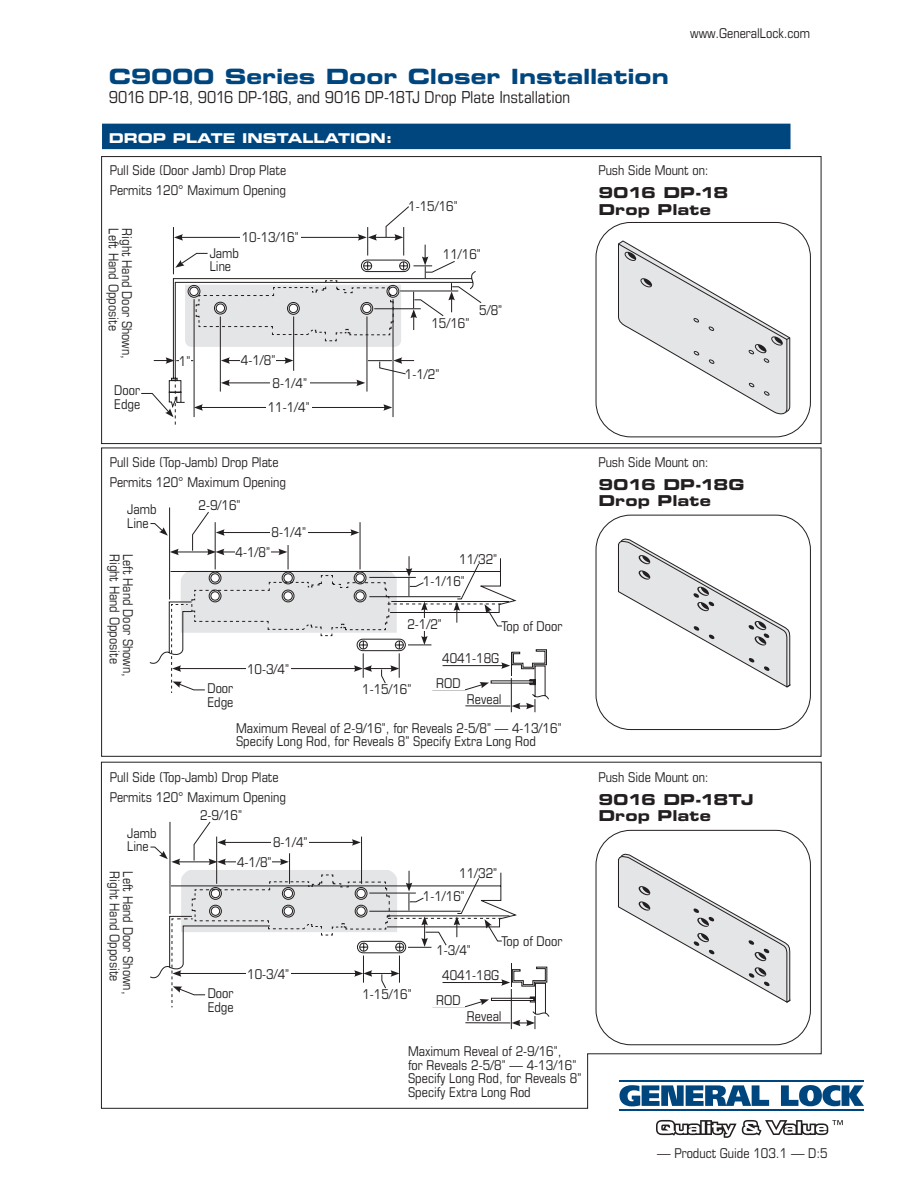
<style>
.page{position:relative;width:918px;height:1188px;background:#fff}
.page>*{position:absolute;margin:0;border:0;box-sizing:border-box;transform-origin:0 0}
.Blue-Title-content{font:21px "Eurostile Bold Extended Two";color:#00467e}
.Blue-Title-content-2{font:condensed 16.5px "Eurostile";color:#231f20}
.part{font:15px/16.5px "Eurostile Bold Extended Two";letter-spacing:-.04em;color:#231f20}
.part-2{font:condensed 13.5px/13.5px "Eurostile";color:#231f20}
.Body_Bold{font:13.5px "Eurostile Bold Extended Two";color:#fff}
</style>
<div class="page">
<svg style="left:656px;top:1120px;width:187px;height:18px"></svg>
<hr style="left:620px;top:1080px;width:244px;height:2px;background:#00467e">
<hr style="left:620px;top:1109px;width:244px;height:2px;background:#00467e">
<svg style="left:822px;top:1085px;width:42px;height:21px"></svg>
<div style="left:102px;top:124px;width:689px;height:25px;background:#00467e"></div>
<svg style="left:171px;top:274px;width:244px;height:135px"></svg>
<svg style="left:141px;top:378px;width:35px;height:47px"></svg>
<hr style="left:173px;top:227px;width:1px;height:47px;background:#231f20">
<svg style="left:174px;top:206px;width:308px;height:141px"></svg>
<hr style="left:194px;top:299px;width:1px;height:118px;background:#231f20">
<hr style="left:220px;top:316px;width:1px;height:76px;background:#231f20">
<hr style="left:293px;top:316px;width:1px;height:55px;background:#231f20">
<hr style="left:367px;top:316px;width:1px;height:76px;background:#231f20">
<hr style="left:393px;top:299px;width:1px;height:118px;background:#231f20">
<svg style="left:154px;top:357px;width:39px;height:7px"></svg>
<hr style="left:200px;top:407px;width:186px;height:1px;background:#231f20">
<svg style="left:383px;top:404px;width:9px;height:7px"></svg>
<svg style="left:194px;top:404px;width:9px;height:7px"></svg>
<div style="left:266px;top:402px;width:45px;height:13px;background:#fff"></div>
<hr style="left:227px;top:383px;width:132px;height:1px;background:#231f20">
<svg style="left:356px;top:380px;width:9px;height:6px"></svg>
<svg style="left:221px;top:380px;width:9px;height:6px"></svg>
<div style="left:270px;top:377px;width:40px;height:13px;background:#fff"></div>
<hr style="left:227px;top:360px;width:60px;height:1px;background:#231f20">
<svg style="left:284px;top:357px;width:9px;height:7px"></svg>
<svg style="left:221px;top:357px;width:9px;height:7px"></svg>
<div style="left:240px;top:355px;width:36px;height:13px;background:#fff"></div>
<div style="left:179px;top:355px;width:12px;height:12px;background:#fff"></div>
<div style="left:405px;top:368px;width:35px;height:12px;background:#fff"></div>
<svg style="left:368px;top:357px;width:46px;height:17px"></svg>
<svg style="left:101px;top:762px;width:721px;height:347px"></svg>
<div style="left:596px;top:222px;width:215px;height:215px;border:1px solid #231f20;border-radius:35px"></div>
<svg style="left:618px;top:240px;width:172px;height:175px"></svg>
<div style="left:596px;top:515px;width:215px;height:215px;border:1px solid #231f20;border-radius:35px"></div>
<svg style="left:618px;top:538px;width:173px;height:150px"></svg>
<div style="left:596px;top:830px;width:215px;height:215px;border:1px solid #231f20;border-radius:35px"></div>
<svg style="left:618px;top:852px;width:173px;height:151px"></svg>
<svg style="left:150px;top:512px;width:399px;height:200px"></svg>
<hr style="left:465px;top:706px;width:45px;height:1px;background:#231f20">
<div style="left:466px;top:693px;width:37px;height:12px;background:#fff"></div>
<div style="left:197px;top:809px;width:48px;height:13px;background:#fff"></div>
<svg style="left:149px;top:821px;width:401px;height:208px"></svg>
<p class="part-2" style="left:690px;top:26px;width:121px">www.GeneralLock.com</p>
<p class="Blue-Title-content" style="left:109px;top:61px;width:562px">C9000 Series Door Closer I nstallation</p>
<p class="Blue-Title-content-2" style="left:109px;top:88px;width:463px">9016 DP-18, 9016 DP-18G, and 9016 DP-18TJ Drop Plate Installation</p>
<p class="Body_Bold" style="left:109px;top:129px;width:285px">Drop Plate installation:</p>
<p class="part-2" style="left:110px;top:163px;width:178px">Pull Side (Door Jamb) Drop Plate</p>
<p class="part-2" style="left:110px;top:184px;width:178px">Permits 120° Maximum Opening</p>
<p class="part-2" style="left:598px;top:163px;width:112px">Push Side Mount on:</p>
<p class="part" style="left:598px;top:184px;width:131px">9016 DP-18<br>Drop Plate</p>
<p class="part-2" style="left:408px;top:199px;width:51px">1-15/16”</p>
<p class="part-2" style="left:443px;top:247px;width:40px">11/16”</p>
<p class="part-2" style="left:134px;top:228px;width:132px;rotate:90deg">Right Hand Door Shown,<br>Left Hand Opposite</p>
<p class="part-2" style="left:242px;top:230px;width:59px">10-13/16”</p>
<p class="part-2" style="left:210px;top:246px;width:31px">Jamb<br>Line</p>
<p class="part-2" style="left:479px;top:303px;width:25px">5/8”</p>
<p class="part-2" style="left:431px;top:316px;width:40px">15/16”</p>
<p class="part-2" style="left:179px;top:354px;width:13px">1”</p>
<p class="part-2" style="left:241px;top:354px;width:36px">4-1/8”</p>
<p class="part-2" style="left:114px;top:383px;width:27px">Door<br>Edge</p>
<p class="part-2" style="left:273px;top:376px;width:36px">8-1/4”</p>
<p class="part-2" style="left:268px;top:401px;width:44px">11-1/4”</p>
<p class="part-2" style="left:110px;top:455px;width:170px">Pull Side (Top-Jamb) Drop Plate</p>
<p class="part-2" style="left:110px;top:475px;width:178px">Permits 120° Maximum Opening</p>
<p class="part-2" style="left:127px;top:502px;width:31px">Jamb<br>Line</p>
<p class="part-2" style="left:199px;top:498px;width:44px">2-9/16”</p>
<p class="part-2" style="left:272px;top:526px;width:36px">8-1/4”</p>
<p class="part-2" style="left:405px;top:367px;width:36px">1-1/2”</p>
<p class="part-2" style="left:135px;top:554px;width:125px;rotate:90deg">Left Hand Door Shown,<br>Right Hand Opposite</p>
<p class="part-2" style="left:236px;top:545px;width:36px">4-1/8”</p>
<p class="part-2" style="left:459px;top:552px;width:40px">11/32”</p>
<p class="part-2" style="left:423px;top:574px;width:44px">1-1/16”</p>
<p class="part-2" style="left:407px;top:617px;width:36px">2-1/2”</p>
<p class="part-2" style="left:501px;top:619px;width:63px">Top of Door</p>
<p class="part-2" style="left:442px;top:651px;width:59px">4041-18G</p>
<p class="part-2" style="left:436px;top:676px;width:26px">ROD</p>
<p class="part-2" style="left:467px;top:692px;width:36px">Reveal</p>
<p class="part-2" style="left:236px;top:721px;width:327px">Maximum Reveal of 2-9/16”, for Reveals 2-5/8” — 4-13/16”<br>Specify Long Rod, for Reveals 8” Specify Extra Long Rod</p>
<p class="part-2" style="left:247px;top:662px;width:44px">10-3/4”</p>
<p class="part-2" style="left:207px;top:682px;width:27px">Door<br>Edge</p>
<p class="part-2" style="left:362px;top:683px;width:51px">1-15/16”</p>
<p class="part-2" style="left:110px;top:770px;width:170px">Pull Side (Top-Jamb) Drop Plate</p>
<p class="part-2" style="left:110px;top:790px;width:178px">Permits 120° Maximum Opening</p>
<p class="part-2" style="left:200px;top:808px;width:44px">2-9/16”</p>
<p class="part-2" style="left:127px;top:826px;width:31px">Jamb<br>Line</p>
<p class="part-2" style="left:273px;top:835px;width:36px">8-1/4”</p>
<p class="part-2" style="left:237px;top:855px;width:36px">4-1/8”</p>
<p class="part-2" style="left:135px;top:871px;width:125px;rotate:90deg">Left Hand Door Shown,<br>Right Hand Opposite</p>
<p class="part-2" style="left:208px;top:986px;width:27px">Door<br>Edge</p>
<p class="part-2" style="left:247px;top:967px;width:44px">10-3/4”</p>
<p class="part-2" style="left:459px;top:866px;width:40px">11/32”</p>
<p class="part-2" style="left:423px;top:890px;width:44px">1-1/16”</p>
<p class="part-2" style="left:363px;top:988px;width:51px">1-15/16”</p>
<p class="part-2" style="left:436px;top:944px;width:36px">1-3/4”</p>
<p class="part-2" style="left:501px;top:934px;width:63px">Top of Door</p>
<p class="part-2" style="left:442px;top:968px;width:59px">4041-18G</p>
<p class="part-2" style="left:436px;top:993px;width:26px">ROD</p>
<p class="part-2" style="left:467px;top:1009px;width:36px">Reveal</p>
<p class="part-2" style="left:408px;top:1044px;width:175px">Maximum Reveal of 2-9/16”,<br>for Reveals 2-5/8” — 4-13/16”<br>Specify Long Rod, for Reveals 8”<br>Specify Extra Long Rod</p>
<p class="part-2" style="left:598px;top:455px;width:112px">Push Side Mount on:</p>
<p class="part" style="left:598px;top:476px;width:147px">9016 DP-18G<br>Drop Plate</p>
<p class="part-2" style="left:598px;top:770px;width:112px">Push Side Mount on:</p>
<p class="part" style="left:598px;top:791px;width:157px">9016 DP-18TJ<br>Drop Plate</p>
<p class="part-2" style="left:657px;top:1146px;width:172px">— Product Guide 103.1 — D:5</p>
</div>
